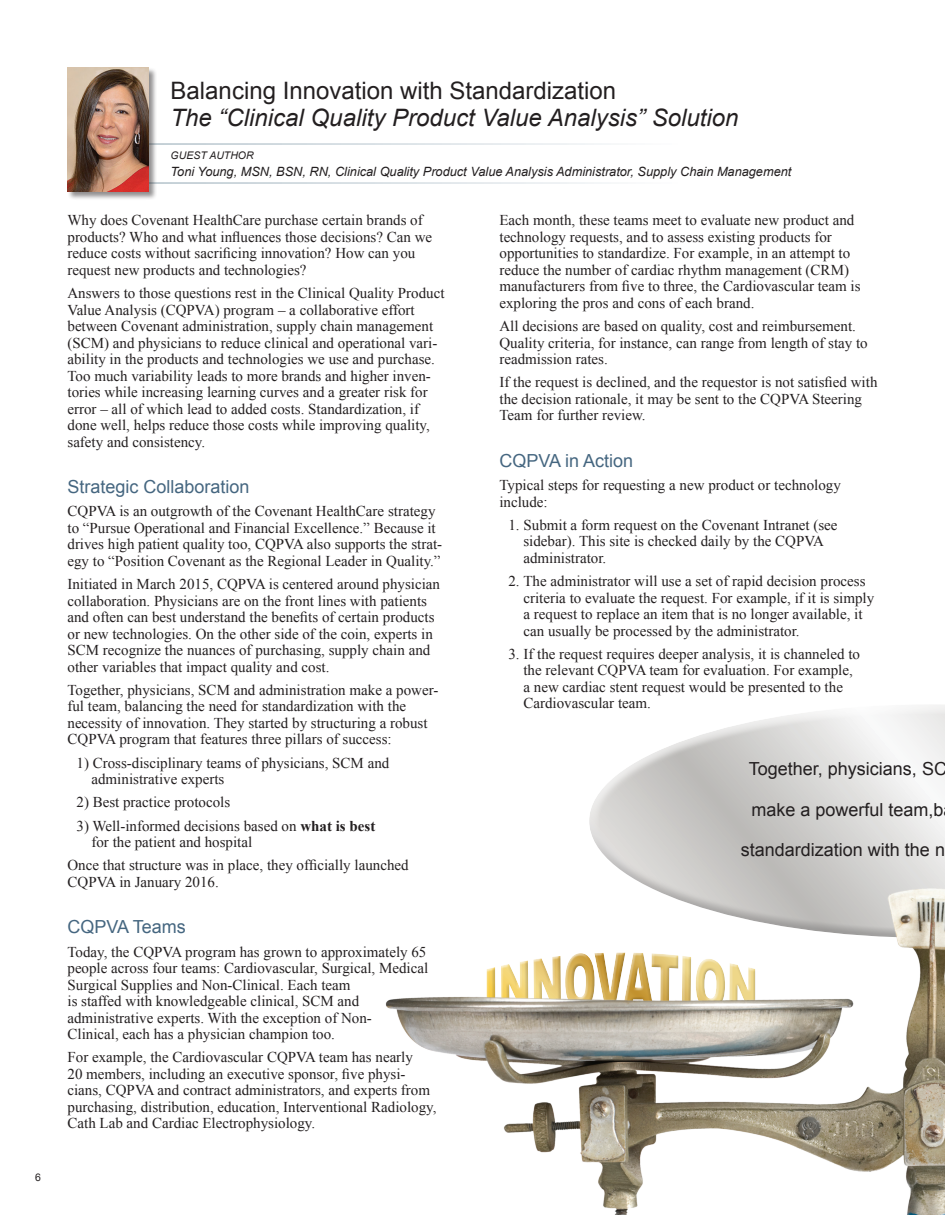
<style>
.page{position:relative;width:945px;height:1215px;background:#fff}
.page>*{position:absolute;margin:0;border:0;box-sizing:border-box;transform-origin:0 0}
.t1{font:italic 24px "Arial";color:#231f20}
.t2{font:24px "Arial";color:#231f20}
.t3{font:18px "Arial";color:#231f20}
.t4{font:18px "Arial";color:#456680}
.t5{font:15px/16.5px "Times New Roman";color:#231f20}
.t6{font:italic 12.75px "Arial";color:#231f20}
.t7{font:italic 10.5px "Arial";color:#231f20}
.t8{font:10.5px "Arial";color:#231f20}
.s1{font-weight:700}
</style>
<div class="page">
<div style="left:589px;top:703px;width:356px;height:141px;background:#fff;opacity:.75"></div>
<div style="left:589px;top:785px;width:356px;height:154px;background:#231f20;opacity:.45"></div>
<div style="left:144px;top:143px;width:539px;height:41px;border:2px solid #fff"></div>
<div style="left:67px;top:67px;width:90px;height:133px;background:#231f20;opacity:.5"></div>
<img style="left:68px;top:68px;width:80px;height:124px">
<img style="left:385px;top:826px;width:560px;height:389px">
<div style="left:672px;top:1148px;width:30px;height:67px;background:#fff"></div>
<p class="t8" style="left:35px;top:1170px;width:7px">6</p>
<h1 class="t2" style="left:171px;top:75px;width:447px">Balancing Innovation with Standardization</h1>
<h1 class="t1" style="left:171px;top:102px;width:569px">The “Clinical Quality Product Value Analysis” Solution</h1>
<p class="t7" style="left:171px;top:149px;width:17px">GUEST</p>
<p class="t7" style="left:209px;top:149px;width:16px">AUTHOR</p>
<p class="t6" style="left:171px;top:163px;width:623px">Toni Young, MSN, BSN, RN, Clinical Quality Product Value Analysis Administrator, Supply Chain Management</p>
<p class="t5" style="left:68px;top:212px;width:366px">Why does Covenant HealthCare purchase certain brands of products? Who and what influences those decisions? Can we reduce costs without sacrificing innovation? How can you request new products and technologies?</p>
<p class="t5" style="left:68px;top:285px;width:379px">Answers to those questions rest in the Clinical Quality Product Value Analysis (CQPVA) program – a collaborative effort between Covenant administration, supply chain management (SCM) and physicians to reduce clinical and operational vari&shy;ability in the products and technologies we use and purchase.<br>Too much variability leads to more brands and higher inven&shy;tories while increasing learning curves and a greater risk for error – all of which lead to added costs. Standardization, if done well, helps reduce those costs while improving quality, safety and consistency.</p>
<p class="t4" style="left:68px;top:475px;width:184px">Strategic Collaboration</p>
<p class="t5" style="left:68px;top:503px;width:376px">CQPVA is an outgrowth of the Covenant HealthCare strategy to “Pursue Operational and Financial Excellence.” Because it drives high patient quality too, CQPVA also supports the strat&shy;egy to “Position Covenant as the Regional Leader in Quality.”</p>
<p class="t5" style="left:68px;top:576px;width:374px">Initiated in March 2015, CQPVA is centered around physician collaboration. Physicians are on the front lines with patients and often can best understand the benefits of certain products or new technologies. On the other side of the coin, experts in SCM recognize the nuances of purchasing, supply chain and other variables that impact quality and cost.</p>
<p class="t5" style="left:68px;top:681px;width:372px">Together, physicians, SCM and administration make a power&shy;ful team, balancing the need for standardization with the necessity of innovation. They started by structuring a robust CQPVA program that features three pillars of success:</p>
<p class="t5" style="left:92px;top:754px;width:299px;text-indent:-15px">1) Cross-disciplinary teams of physicians, SCM and administrative experts</p>
<p class="t5" style="left:76px;top:794px;width:155px">2) Best practice protocols</p>
<p class="t5" style="left:92px;top:817px;width:285px;text-indent:-15px">3) Well-informed decisions based on <span class="s1">what is best </span>for the patient and hospital</p>
<p class="t5" style="left:68px;top:857px;width:343px">Once that structure was in place, they officially launched<br>CQPVA in January 2016.</p>
<p class="t4" style="left:68px;top:915px;width:120px">CQPVA Teams</p>
<p class="t5" style="left:68px;top:943px;width:362px">Today, the CQPVA program has grown to approximately 65 people across four teams: Cardiovascular, Surgical, Medical Surgical Supplies and Non-Clinical. Each team<br>is staffed with knowledgeable clinical, SCM and administrative experts. With the exception of Non-<br>Clinical, each has a physician champion too.</p>
<p class="t5" style="left:68px;top:1049px;width:370px">For example, the Cardiovascular CQPVA team has nearly<br>20 members, including an executive sponsor, five physi&shy;cians, CQPVA and contract administrators, and experts from purchasing, distribution, education, Interventional Radiology, Cath Lab and Cardiac Electrophysiology.</p>
<p class="t5" style="left:500px;top:212px;width:363px">Each month, these teams meet to evaluate new product and technology requests, and to assess existing products for opportunities to standardize. For example, in an attempt to reduce the number of cardiac rhythm management (CRM) manufacturers from five to three, the Cardiovascular team is exploring the pros and cons of each brand.</p>
<p class="t5" style="left:500px;top:318px;width:370px">All decisions are based on quality, cost and reimbursement.<br>Quality criteria, for instance, can range from length of stay to readmission rates.</p>
<p class="t5" style="left:500px;top:374px;width:380px">If the request is declined, and the requestor is not satisfied with the decision rationale, it may be sent to the CQPVA Steering<br>Team for further review.</p>
<p class="t4" style="left:500px;top:449px;width:135px">CQPVA in Action</p>
<p class="t5" style="left:499px;top:477px;width:343px">Typical steps for requesting a new product or technology include:</p>
<p class="t5" style="left:523px;top:516px;width:316px;text-indent:-15px">1. Submit a form request on the Covenant Intranet (see sidebar). This site is checked daily by the CQPVA administrator.</p>
<p class="t5" style="left:523px;top:573px;width:352px;text-indent:-15px">2. The administrator will use a set of rapid decision process criteria to evaluate the request. For example, if it is simply a request to replace an item that is no longer available, it can usually be processed by the administrator.</p>
<p class="t5" style="left:523px;top:645px;width:338px;text-indent:-15px">3. If the request requires deeper analysis, it is channeled to the relevant CQPVA team for evaluation. For example, a new cardiac stent request would be presented to the Cardiovascular team.</p>
<p class="t3" style="left:749px;top:757px;width:200px">Together, physicians, SC</p>
<p class="t3" style="left:751px;top:798px;width:194px">make a powerful team,b</p>
<p class="t3" style="left:741px;top:838px;width:206px">standardization with the n</p>
</div>
